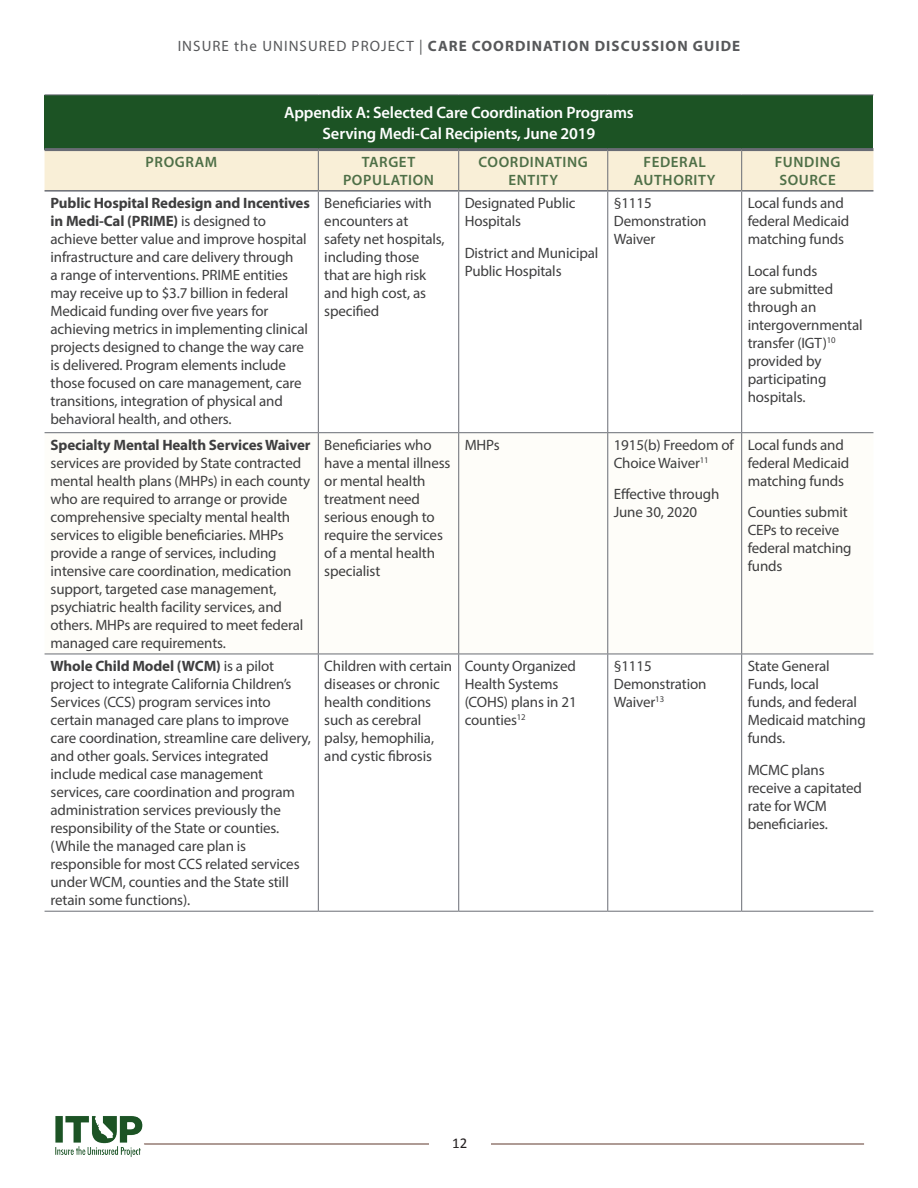
<style>
.page{position:relative;width:918px;height:1188px;background:#fff}
.page>*{position:absolute;margin:0;border:0;box-sizing:border-box;transform-origin:0 0}
.Figure_title{font:600 16.5px/21px "Myriad Pro";letter-spacing:-.01em;color:#fff;text-align:center}
.t1{font:15px/18px "Myriad Pro";letter-spacing:-.01em;color:#3e3e3f}
.Tab_headings{font:600 15px/18px "Myriad Pro";letter-spacing:.04em;color:#4e6f47;text-align:center}
.t2{font:700 15px "Myriad Pro";letter-spacing:.07em;color:#57585a}
.t3{font:15px "Calibri";color:#231f20}
.s1{font-weight:400}
.s2{font-weight:700}
</style>
<div class="page">
<svg style="left:144px;top:1143px;width:720px;height:1px"></svg>
<div style="left:429px;top:1137px;width:62px;height:21px;background:#fff"></div>
<img style="left:55px;top:1116px;width:88px;height:41px">
<div style="left:45px;top:95px;width:828px;height:55px;background:#1c5324"></div>
<div style="left:45px;top:151px;width:828px;height:39px;background:#f9efd7"></div>
<svg style="left:45px;top:433px;width:828px;height:221px"></svg>
<hr style="left:318px;top:192px;width:1px;height:240px;background:#696c74">
<hr style="left:458px;top:192px;width:1px;height:240px;background:#696c74">
<hr style="left:607px;top:192px;width:1px;height:240px;background:#696c74">
<hr style="left:741px;top:192px;width:1px;height:240px;background:#696c74">
<hr style="left:45px;top:432px;width:273px;height:1px;background:#696c74">
<hr style="left:318px;top:432px;width:141px;height:1px;background:#696c74">
<hr style="left:318px;top:433px;width:1px;height:221px;background:#696c74">
<hr style="left:459px;top:432px;width:149px;height:1px;background:#696c74">
<hr style="left:458px;top:433px;width:1px;height:221px;background:#696c74">
<hr style="left:608px;top:432px;width:134px;height:1px;background:#696c74">
<hr style="left:607px;top:433px;width:1px;height:221px;background:#696c74">
<hr style="left:742px;top:432px;width:131px;height:1px;background:#696c74">
<hr style="left:741px;top:433px;width:1px;height:221px;background:#696c74">
<hr style="left:45px;top:94px;width:273px;height:1px;background:#696c74">
<hr style="left:318px;top:94px;width:141px;height:1px;background:#696c74">
<hr style="left:459px;top:94px;width:149px;height:1px;background:#696c74">
<hr style="left:608px;top:94px;width:134px;height:1px;background:#696c74">
<hr style="left:742px;top:94px;width:131px;height:1px;background:#696c74">
<hr style="left:318px;top:151px;width:1px;height:39px;background:#696c74">
<hr style="left:458px;top:151px;width:1px;height:39px;background:#696c74">
<hr style="left:607px;top:151px;width:1px;height:39px;background:#696c74">
<hr style="left:741px;top:151px;width:1px;height:39px;background:#696c74">
<hr style="left:45px;top:654px;width:273px;height:1px;background:#696c74">
<hr style="left:318px;top:654px;width:141px;height:1px;background:#696c74">
<hr style="left:318px;top:654px;width:1px;height:257px;background:#696c74">
<hr style="left:459px;top:654px;width:149px;height:1px;background:#696c74">
<hr style="left:458px;top:654px;width:1px;height:257px;background:#696c74">
<hr style="left:608px;top:654px;width:134px;height:1px;background:#696c74">
<hr style="left:607px;top:654px;width:1px;height:257px;background:#696c74">
<hr style="left:742px;top:654px;width:131px;height:1px;background:#696c74">
<hr style="left:741px;top:654px;width:1px;height:257px;background:#696c74">
<hr style="left:45px;top:911px;width:273px;height:1px;background:#696c74">
<hr style="left:318px;top:911px;width:141px;height:1px;background:#696c74">
<hr style="left:459px;top:911px;width:149px;height:1px;background:#696c74">
<hr style="left:608px;top:911px;width:134px;height:1px;background:#696c74">
<hr style="left:742px;top:911px;width:131px;height:1px;background:#696c74">
<hr style="left:45px;top:148px;width:273px;height:3px;background:#696c74">
<hr style="left:318px;top:148px;width:141px;height:3px;background:#696c74">
<hr style="left:459px;top:148px;width:149px;height:3px;background:#696c74">
<hr style="left:608px;top:148px;width:134px;height:3px;background:#696c74">
<hr style="left:742px;top:148px;width:131px;height:3px;background:#696c74">
<hr style="left:45px;top:190px;width:273px;height:2px;background:#696c74">
<hr style="left:318px;top:190px;width:141px;height:2px;background:#696c74">
<hr style="left:459px;top:190px;width:149px;height:2px;background:#696c74">
<hr style="left:608px;top:190px;width:134px;height:2px;background:#696c74">
<hr style="left:742px;top:190px;width:131px;height:2px;background:#696c74">
<p class="t2" style="left:178px;top:37px;width:564px"><span class="s1">INSURE the UNINSURED PROJECT |</span> CARE COORDINATION DISCUSSION GUIDE</p>
<p class="Figure_title" style="left:284px;top:101px;width:351px">Appendix A: Selected Care Coordination Programs<br>Serving Medi-Cal Recipients, June 2019</p>
<p class="Tab_headings" style="left:146px;top:152px;width:73px">PROGRAM</p>
<p class="Tab_headings" style="left:343px;top:152px;width:93px">TARGET<br>POPULATION</p>
<p class="Tab_headings" style="left:479px;top:152px;width:111px">COORDINATING<br>ENTITY</p>
<p class="Tab_headings" style="left:634px;top:152px;width:83px">FEDERAL<br>AUTHORITY</p>
<p class="Tab_headings" style="left:775px;top:152px;width:67px">FUNDING<br>SOURCE</p>
<p class="t1" style="left:51px;top:194px;width:261px"><span class="s2">Public Hospital Redesign and Incentives in Medi-Cal (PRIME)</span> is designed to achieve better value and improve hospital infrastructure and care delivery through<br>a range of interventions. PRIME entities may receive up to $3.7 billion in federal Medicaid funding over five years for achieving metrics in implementing clinical projects designed to change the way care is delivered. Program elements include those focused on care management, care transitions, integration of physical and behavioral health, and others.</p>
<p class="t1" style="left:324px;top:194px;width:122px">Beneficiaries with encounters at safety net hospitals, including those that are high risk and high cost, as specified</p>
<p class="t1" style="left:465px;top:194px;width:112px">Designated Public<br>Hospitals</p>
<p class="t1" style="left:614px;top:194px;width:94px">§1115<br>Demonstration<br>Waiver</p>
<p class="t1" style="left:748px;top:194px;width:103px">Local funds and federal Medicaid matching funds</p>
<p class="t1" style="left:748px;top:262px;width:116px">Local funds<br>are submitted through an intergovernmental transfer (IGT)<sup>10 </sup>provided by participating hospitals.</p>
<p class="t1" style="left:465px;top:244px;width:135px">District and Municipal<br>Public Hospitals</p>
<p class="t1" style="left:51px;top:436px;width:261px"><span class="s2">Specialty Mental Health Services Waiver </span>services are provided by State contracted mental health plans (MHPs) in each county who are required to arrange or provide comprehensive specialty mental health services to eligible beneficiaries. MHPs provide a range of services, including intensive care coordination, medication support, targeted case management, psychiatric health facility services, and others. MHPs are required to meet federal managed care requirements.</p>
<p class="t1" style="left:324px;top:436px;width:128px">Beneficiaries who have a mental illness or mental health treatment need serious enough to require the services of a mental health specialist</p>
<p class="t1" style="left:465px;top:436px;width:36px">MHPs</p>
<p class="t1" style="left:614px;top:436px;width:122px">1915(b) Freedom of<br>Choice Waiver<sup>11</sup></p>
<p class="t1" style="left:614px;top:485px;width:107px">Effective through<br>June 30, 2020</p>
<p class="t1" style="left:748px;top:436px;width:103px">Local funds and federal Medicaid matching funds</p>
<p class="t1" style="left:748px;top:503px;width:106px">Counties submit<br>CEPs to receive federal matching funds</p>
<p class="t1" style="left:51px;top:657px;width:262px"><span class="s2">Whole Child Model (WCM)</span> is a pilot project to integrate California Children’s Services (CCS) program services into certain managed care plans to improve care coordination, streamline care delivery, and other goals. Services integrated include medical case management services, care coordination and program administration services previously the responsibility of the State or counties. (While the managed care plan is responsible for most CCS related services under WCM, counties and the State still retain some functions).</p>
<p class="t1" style="left:324px;top:657px;width:129px">Children with certain diseases or chronic health conditions such as cerebral palsy, hemophilia, and cystic fibrosis</p>
<p class="t1" style="left:465px;top:657px;width:114px">County Organized<br>Health Systems (COHS) plans in 21 counties<sup>12</sup></p>
<p class="t1" style="left:614px;top:657px;width:94px">§1115<br>Demonstration<br>Waiver<sup>13</sup></p>
<p class="t1" style="left:748px;top:657px;width:120px">State General<br>Funds, local<br>funds, and federal<br>Medicaid matching funds.</p>
<p class="t1" style="left:748px;top:760px;width:116px">MCMC plans receive a capitated rate for WCM beneficiaries.</p>
<p class="t3" style="left:452px;top:1134px;width:17px">12</p>
</div>
